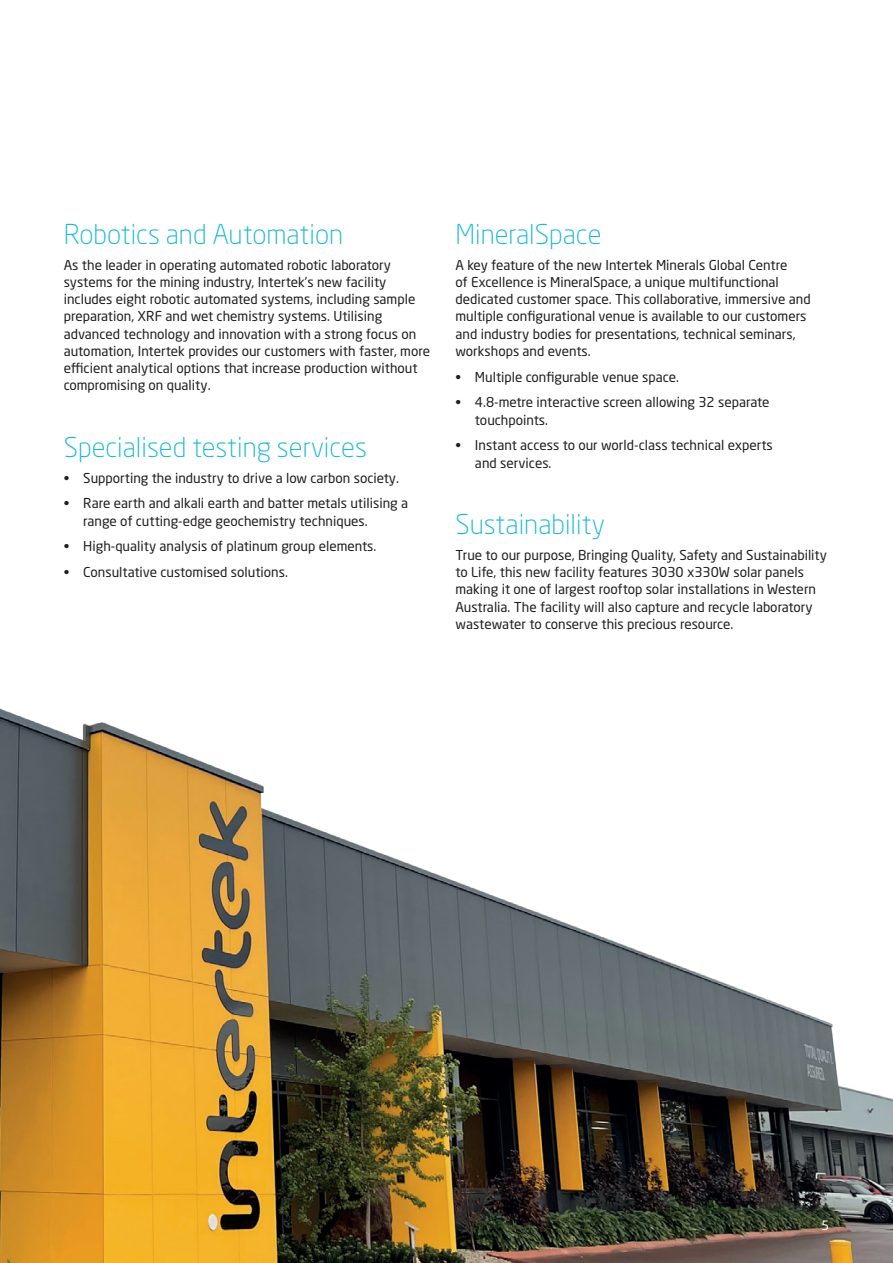
<style>
.page{position:relative;width:893px;height:1263px;background:#fff}
.page>*{position:absolute;margin:0;border:0;box-sizing:border-box;transform-origin:0 0}
.Subheading{font:300 27px "Neo Sans Std";color:#18b9d5}
.Body{font:13.5px/17.2px "Neo Sans Std";color:#231f20}
.Folio{font:12.75px "Neo Sans Std";color:#fff}
</style>
<div class="page">
<img style="left:0;top:708px;width:893px;height:555px">
<p class="Subheading" style="left:64px;top:218px;width:281px">Robotics and Automation</p>
<p class="Body" style="left:64px;top:256px;width:368px">As the leader in operating automated robotic laboratory systems for the mining industry, Intertek’s new facility includes eight robotic automated systems, including sample preparation, XRF and wet chemistry systems. Utilising advanced technology and innovation with a strong focus on automation, Intertek provides our customers with faster, more efficient analytical options that increase production without compromising on quality.</p>
<p class="Subheading" style="left:64px;top:431px;width:305px">Specialised testing services</p>
<p class="Body" style="left:64px;top:469px;width:337px">• Supporting the industry to drive a low carbon society.</p>
<p class="Body" style="left:83px;top:495px;width:326px;text-indent:-19px">• Rare earth and alkali earth and batter metals utilising a range of cutting-edge geochemistry techniques.</p>
<p class="Body" style="left:64px;top:538px;width:314px">• High-quality analysis of platinum group elements.</p>
<p class="Body" style="left:64px;top:563px;width:226px">• Consultative customised solutions.</p>
<p class="Subheading" style="left:455px;top:218px;width:147px">MineralSpace</p>
<p class="Body" style="left:455px;top:256px;width:357px">A key feature of the new Intertek Minerals Global Centre<br>of Excellence is MineralSpace, a unique multifunctional dedicated customer space. This collaborative, immersive and multiple configurational venue is available to our customers and industry bodies for presentations, technical seminars, workshops and events.</p>
<p class="Body" style="left:455px;top:368px;width:225px">• Multiple configurable venue space.</p>
<p class="Body" style="left:475px;top:394px;width:296px;text-indent:-19px">• 4.8-metre interactive screen allowing 32 separate touchpoints.</p>
<p class="Body" style="left:475px;top:437px;width:299px;text-indent:-19px">• Instant access to our world-class technical experts and services.</p>
<p class="Subheading" style="left:455px;top:508px;width:151px">Sustainability</p>
<p class="Body" style="left:455px;top:546px;width:373px">True to our purpose, Bringing Quality, Safety and Sustainability to Life, this new facility features 3030 x330W solar panels making it one of largest rooftop solar installations in Western Australia. The facility will also capture and recycle laboratory wastewater to conserve this precious resource.</p>
<p class="Folio" style="left:821px;top:1218px;width:9px">5</p>
</div>
